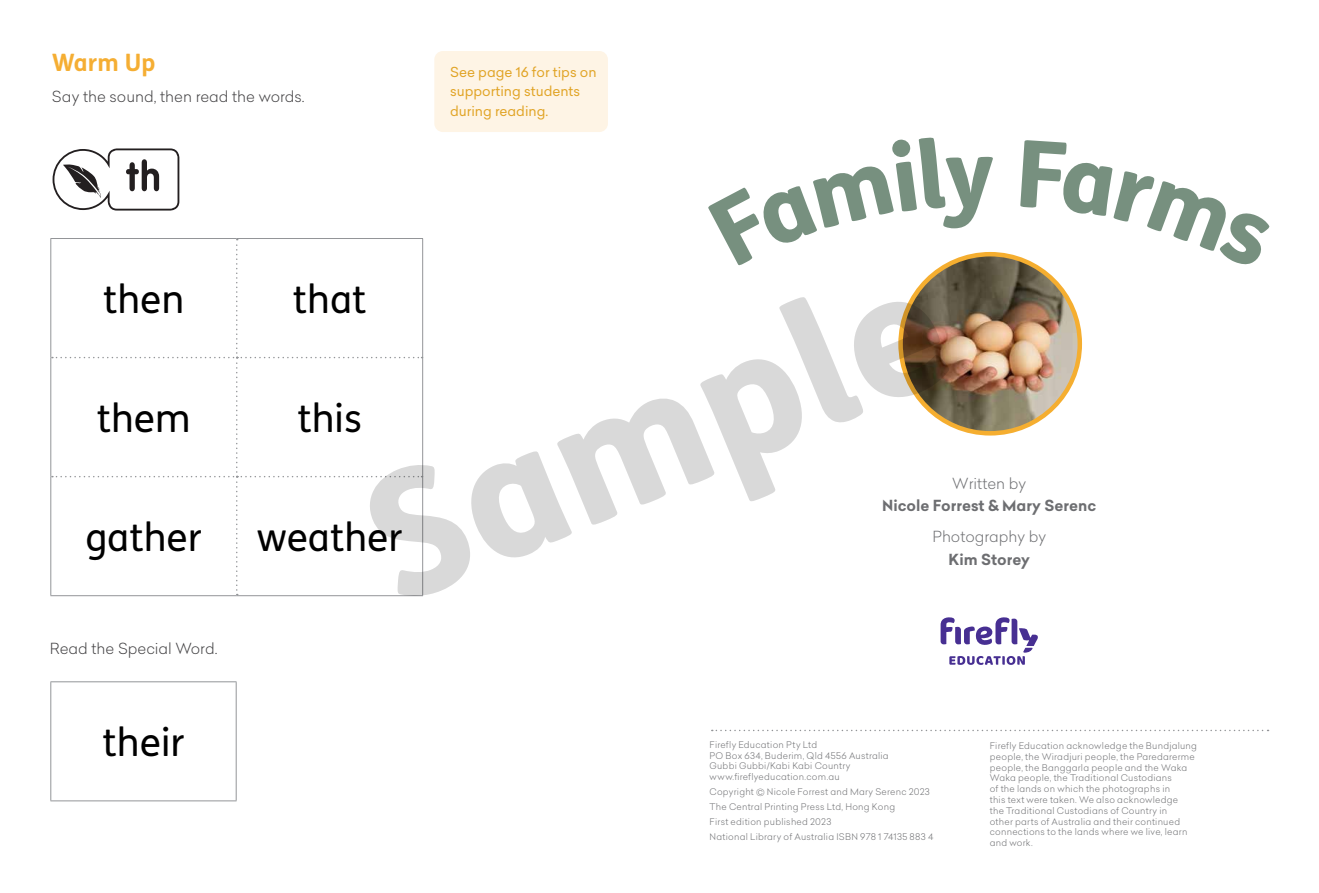
<style>
.page{position:relative;width:1319px;height:893px;background:#fff}
.page>*{position:absolute;margin:0;border:0;box-sizing:border-box;transform-origin:0 0}
.t1{font:39px "FS Me";color:#000}
.t2{font:700 24px "FS Me";color:#f5ae33}
.t3{font:300 15px "Celias";color:#414042}
.t4{font:700 15px "Celias";color:#6d6e71}
.t5{font:300 15px "Celias";color:#6d6e71}
.t6{font:13.5px/19.2px "Celias";color:#e1a426}
.t7{font:300 9px/10.8px "Celias";letter-spacing:.025em;color:#6d6e71}
.s1{font-size:15px}
</style>
<div class="page">
<div style="left:434px;top:51px;width:174px;height:81px;background:#fef4e5;border-radius:9px"></div>
<svg style="left:711px;top:730px;width:557px;height:1px"></svg>
<svg style="left:940px;top:617px;width:97px;height:48px"></svg>
<svg style="left:52px;top:239px;width:316px;height:356px"></svg>
<hr style="left:50px;top:238px;width:187px;height:1px;background:#939598">
<hr style="left:50px;top:239px;width:1px;height:119px;background:#939598">
<hr style="left:237px;top:238px;width:186px;height:1px;background:#939598">
<hr style="left:422px;top:239px;width:1px;height:119px;background:#939598">
<hr style="left:50px;top:358px;width:1px;height:119px;background:#939598">
<hr style="left:50px;top:477px;width:1px;height:118px;background:#939598">
<hr style="left:50px;top:595px;width:187px;height:1px;background:#939598">
<hr style="left:237px;top:595px;width:186px;height:1px;background:#939598">
<svg style="left:53px;top:148px;width:126px;height:63px"></svg>
<hr style="left:50px;top:681px;width:186px;height:1px;background:#939598">
<hr style="left:50px;top:682px;width:1px;height:118px;background:#939598">
<hr style="left:236px;top:682px;width:1px;height:118px;background:#939598">
<hr style="left:50px;top:800px;width:186px;height:1px;background:#939598">
<img style="left:900px;top:254px;width:179px;height:179px;border-radius:90px">
<svg style="left:368px;top:296px;width:581px;height:301px"></svg>
<svg style="left:941px;top:252px;width:53px;height:14px"></svg>
<svg style="left:1020px;top:257px;width:24px;height:12px"></svg>
<h2 class="t2" style="left:52px;top:43px;width:105px">Warm Up</h2>
<h3 class="t3" style="left:52px;top:86px;width:254px">Say the sound, then read the words.</h3>
<h3 class="t6" style="left:450px;top:62px;width:148px">See page 16 for tips on supporting students during reading.</h3>
<h1 class="t1" style="left:103px;top:272px;width:83px">then</h1>
<h1 class="t1" style="left:293px;top:272px;width:75px">that</h1>
<h1 class="t1" style="left:97px;top:391px;width:95px">them</h1>
<h1 class="t1" style="left:297px;top:391px;width:66px">this</h1>
<h1 class="t1" style="left:86px;top:510px;width:118px">gather</h1>
<h1 class="t1" style="left:257px;top:510px;width:147px">weather</h1>
<h3 class="t3" style="left:50px;top:638px;width:169px">Read the Special Word.</h3>
<h1 class="t1" style="left:103px;top:715px;width:83px">their</h1>
<h3 class="t5" style="left:952px;top:473px;width:75px">Written by</h3>
<h3 class="t4" style="left:882px;top:495px;width:216px">Nicole Forrest &amp; Mary Serenc</h3>
<h3 class="t5" style="left:932px;top:526px;width:115px">Photography by</h3>
<h3 class="t4" style="left:948px;top:549px;width:83px">Kim Storey</h3>
<p class="t7" style="left:709px;top:739px;width:181px">Firefly Education Pty Ltd<br>PO Box 634, Buderim, Qld 4556 Australia<br>Gubbi Gubbi/Kabi Kabi Country www.fireflyeducation.com.au</p>
<p class="t7" style="left:709px;top:784px;width:225px;line-height:15px">Copyright <span class="s1">©</span> Nicole Forrest and Mary Serenc 2023<br>The Central Printing Press Ltd, Hong Kong<br>First edition published 2023<br>National Library of Australia ISBN 978 1 74135 883 4</p>
<p class="t7" style="left:989px;top:740px;width:209px">Firefly Education acknowledge the Bundjalung people, the Wiradjuri people, the Paredarerme people, the Banggarla people and the Waka Waka people, the Traditional Custodians<br>of the lands on which the photographs in<br>this text were taken. We also acknowledge<br>the Traditional Custodians of Country in<br>other parts of Australia and their continued connections to the lands where we live, learn and work.</p>
</div>
